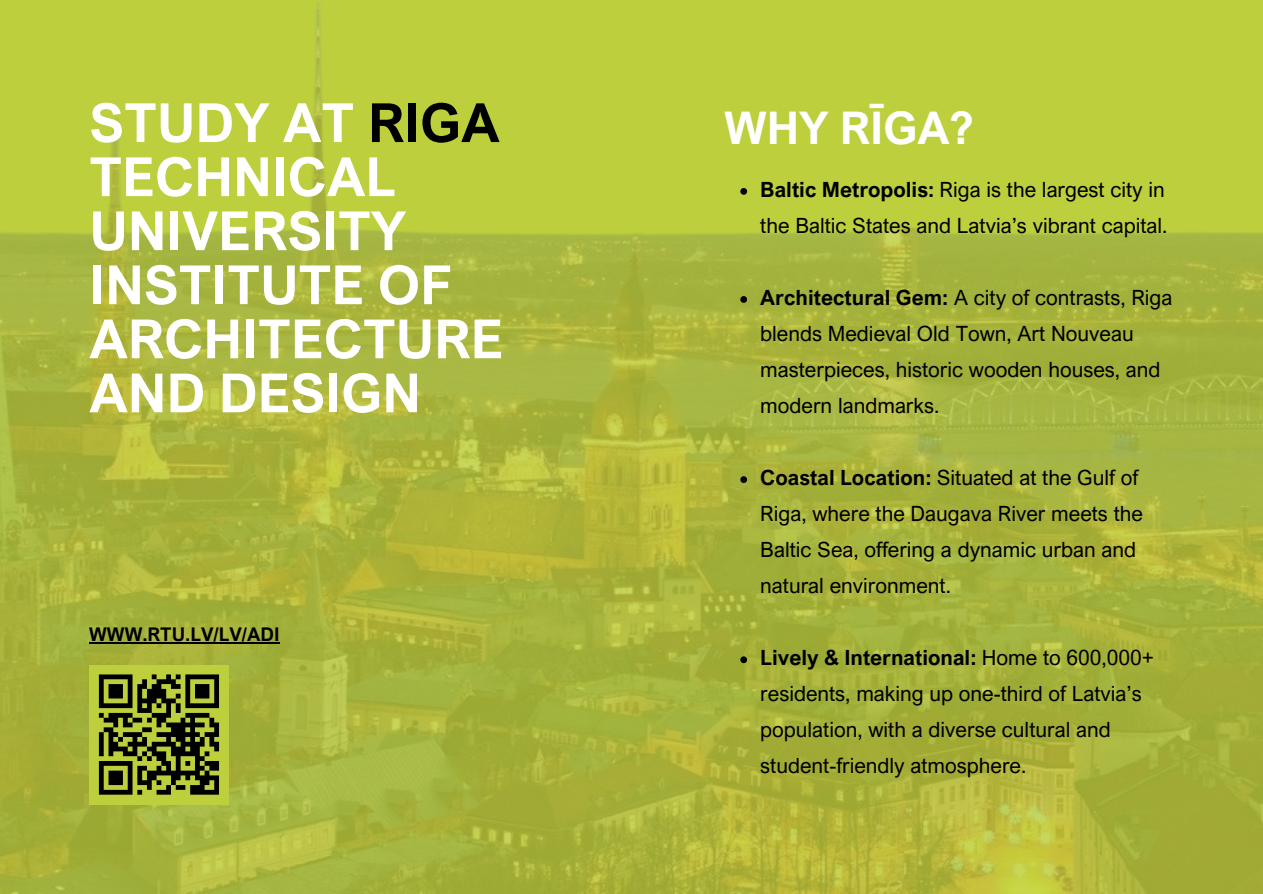
<style>
.page{position:relative;width:1263px;height:894px;background:#fff}
.page>*{position:absolute;margin:0;border:0;box-sizing:border-box;transform-origin:0 0}
.t1{font:700 54px/54px "Arial Nova";color:#fff}
.t2{font:700 45px "Arial Nova";color:#fff}
.t3{font:21px/36px "Arial Nova";color:#000}
.t4{font:700 18.9px "Arial Nova";color:#000}
.s1{color:#000}
.s2{font-weight:700}
</style>
<div class="page">
<img style="left:0;top:0;width:1263px;height:893px">
<div style="left:89px;top:664px;width:140px;height:140px;background:#bdcf3d"></div>
<svg style="left:99px;top:674px;width:120px;height:120px"></svg>
<div style="left:157px;top:789px;width:14px;height:5px;background:#000"></div>
<div style="left:190px;top:789px;width:29px;height:5px;background:#000"></div>
<svg style="left:740px;top:188px;width:7px;height:7px"></svg>
<svg style="left:740px;top:296px;width:7px;height:7px"></svg>
<svg style="left:740px;top:476px;width:7px;height:7px"></svg>
<svg style="left:740px;top:656px;width:7px;height:7px"></svg>
<hr style="left:89px;top:641px;width:191px;height:2px;background:#000">
<p class="t1" style="left:89px;top:95px;width:416px">STUDY AT <span class="s1">RIGA<br></span>TECHNICAL<br>UNIVERSITY<br>INSTITUTE OF<br>ARCHITECTURE<br>AND DESIGN</p>
<h1 class="t2" style="left:725px;top:99px;width:251px">WHY RĪGA?</h1>
<p class="t3" style="left:760px;top:171px;width:409px"><span class="s2">Baltic Metropolis:</span> Riga is the largest city in the Baltic States and Latvia’s vibrant capital.</p>
<p class="t3" style="left:760px;top:279px;width:414px"><span class="s2">Architectural Gem:</span> A city of contrasts, Riga blends Medieval Old Town, Art Nouveau masterpieces, historic wooden houses, and modern landmarks.</p>
<p class="t4" style="left:89px;top:622px;width:192px">WWW.RTU.LV/LV/ADI</p>
<h2 class="t3" style="left:760px;top:459px;width:384px"><span class="s2">Coastal Location:</span> Situated at the Gulf of Riga, where the Daugava River meets the Baltic Sea, offering a dynamic urban and natural environment.</h2>
<p class="t3" style="left:760px;top:639px;width:395px"><span class="s2">Lively &amp; International:</span> Home to 600,000+ residents, making up one-third of Latvia’s population, with a diverse cultural and student-friendly atmosphere.</p>
</div>
